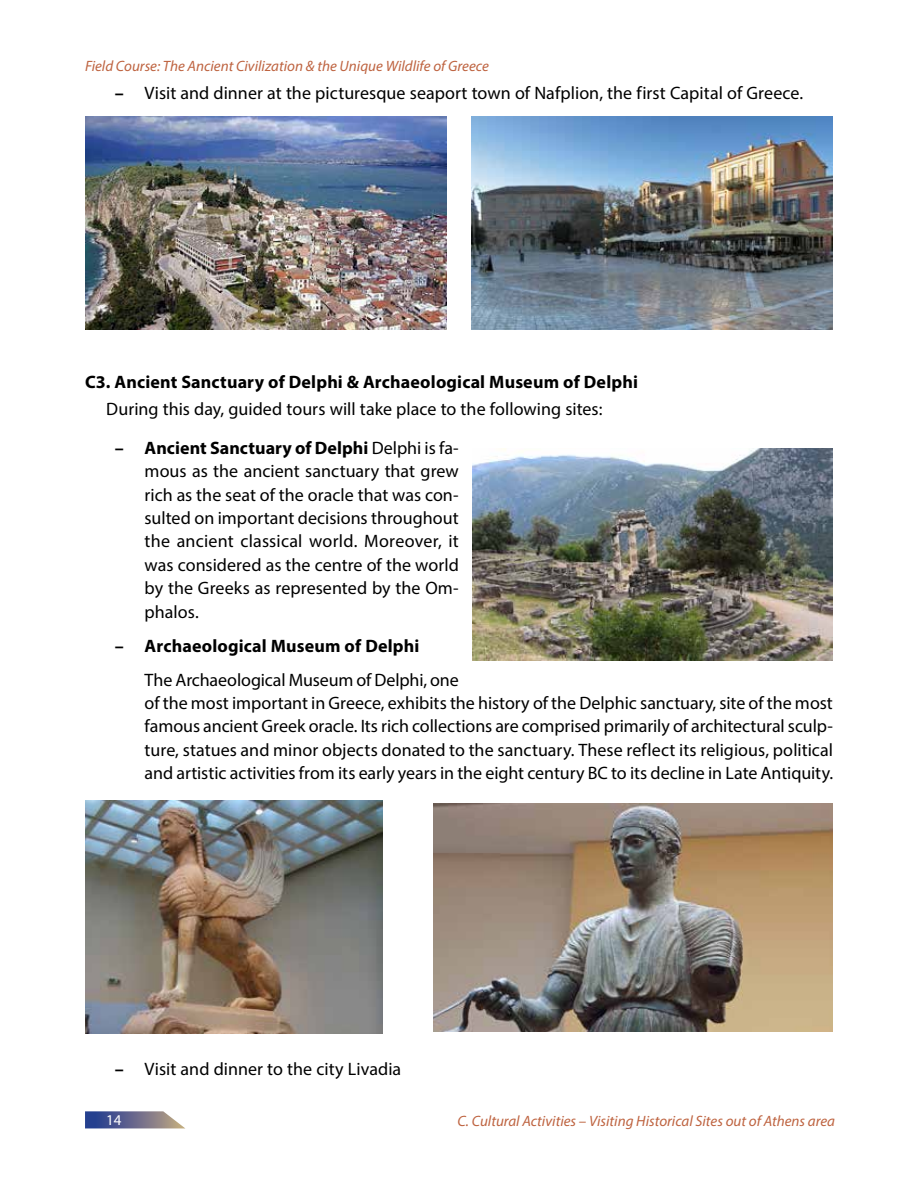
<style>
.page{position:relative;width:918px;height:1188px;background:#fff}
.page>*{position:absolute;margin:0;border:0;box-sizing:border-box;transform-origin:0 0}
.t1{font:18px/23.4px "Myriad Pro";color:#000;text-align:justify}
.t2{font:700 18px "Myriad Pro";letter-spacing:.01em;color:#000}
.t3{font:italic 15px "Myriad Pro";color:#be6340}
.t4{font:15px "Myriad Pro";color:#fff}
.s1{font-weight:700}
</style>
<div class="page">
<svg style="left:85px;top:1111px;width:100px;height:17px;background:#76799a"></svg>
<img style="left:85px;top:117px;width:361px;height:212px">
<img style="left:472px;top:117px;width:361px;height:212px">
<img style="left:473px;top:448px;width:360px;height:213px">
<img style="left:85px;top:801px;width:298px;height:233px">
<img style="left:434px;top:803px;width:399px;height:228px">
<p class="t3" style="left:85px;top:56px;width:405px">Field Course: The Ancient Civilization &amp; the Unique Wildlife of Greece</p>
<p class="t1" style="left:115px;top:81px;width:690px"><span class="s1">–</span> Visit and dinner at the picturesque seaport town of Nafplion, the first Capital of Greece.</p>
<p class="t2" style="left:85px;top:370px;width:554px">C3. Ancient Sanctuary of Delphi &amp; Archaeological Museum of Delphi</p>
<p class="t1" style="left:106px;top:397px;width:498px">During this day, guided tours will take place to the following sites:</p>
<p class="t1" style="left:145px;top:436px;width:316px;text-indent:-30px"><span class="s1">– Ancient Sanctuary of Delphi</span> Delphi is fa&shy;mous as the ancient sanctuary that grew rich as the seat of the oracle that was con&shy;sulted on important decisions throughout the ancient classical world. Moreover, it was considered as the centre of the world by the Greeks as represented by the Om&shy;phalos.</p>
<p class="t2" style="left:115px;top:634px;width:306px">– Archaeological Museum of Delphi</p>
<p class="t1" style="left:145px;top:668px;width:690px;text-align:left">The Archaeological Museum of Delphi, one<br>of the most important in Greece, exhibits the history of the Delphic sanctuary, site of the most famous ancient Greek oracle. Its rich collections are comprised primarily of architectural sculp&shy;ture, statues and minor objects donated to the sanctuary. These reflect its religious, political and artistic activities from its early years in the eight century BC to its decline in Late Antiquity.</p>
<p class="t1" style="left:115px;top:1057px;width:288px"><span class="s1">–</span> Visit and dinner to the city Livadia</p>
<p class="t4" style="left:106px;top:1111px;width:17px">14</p>
<p class="t3" style="left:458px;top:1111px;width:379px">C. Cultural Activities – Visiting Historical Sites out of Athens area</p>
</div>
